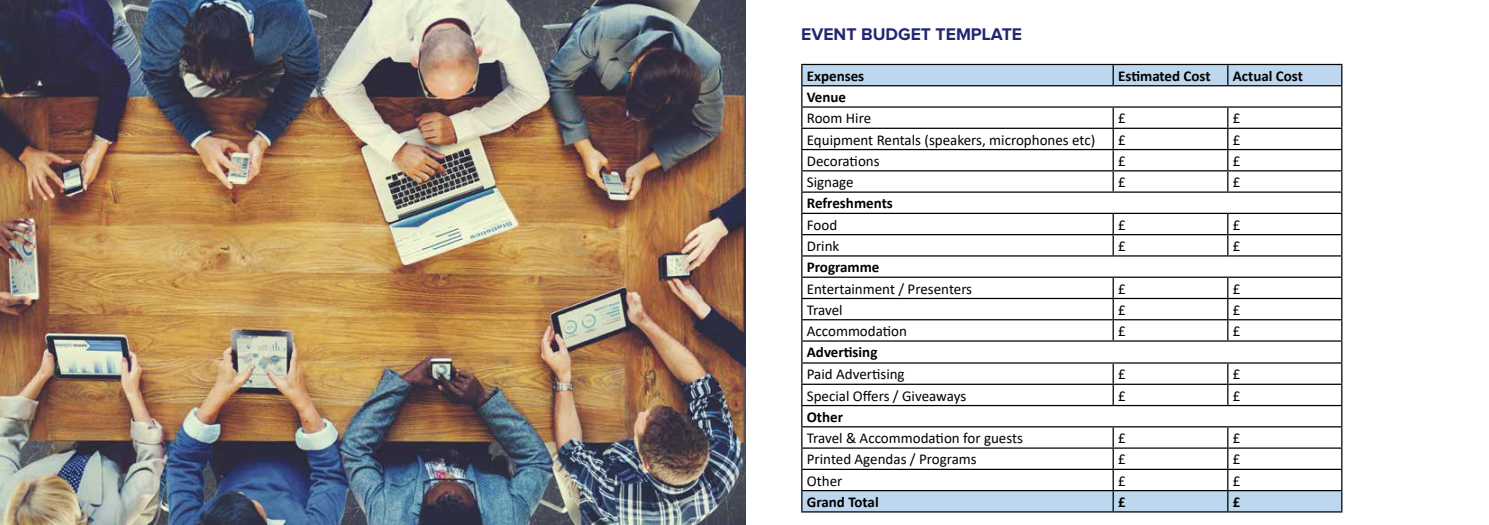
<style>
.page{position:relative;width:1489px;height:525px;background:#fff}
.page>*{position:absolute;margin:0;border:0;box-sizing:border-box;transform-origin:0 0}
.t1{font:700 17.5px "Proxima Nova";color:#242671}
.t2{font:15px "Calibri";color:#000}
.t3{font:700 15px "Calibri";color:#000}
</style>
<div class="page">
<img style="left:0;top:0;width:745px;height:524px">
<hr style="left:1227px;top:64px;width:115px;height:1px;background:#000">
<hr style="left:1340px;top:65px;width:2px;height:20px;background:#000">
<hr style="left:1227px;top:85px;width:115px;height:1px;background:#000">
<hr style="left:1340px;top:86px;width:2px;height:20px;background:#000">
<hr style="left:1227px;top:106px;width:115px;height:2px;background:#000">
<hr style="left:1340px;top:108px;width:2px;height:20px;background:#000">
<hr style="left:1227px;top:128px;width:115px;height:1px;background:#000">
<hr style="left:1340px;top:129px;width:2px;height:20px;background:#000">
<hr style="left:1227px;top:149px;width:115px;height:1px;background:#000">
<hr style="left:1340px;top:150px;width:2px;height:20px;background:#000">
<hr style="left:1227px;top:170px;width:115px;height:1px;background:#000">
<hr style="left:1340px;top:171px;width:2px;height:20px;background:#000">
<hr style="left:1227px;top:191px;width:115px;height:2px;background:#000">
<hr style="left:1340px;top:193px;width:2px;height:20px;background:#000">
<hr style="left:1227px;top:213px;width:115px;height:1px;background:#000">
<hr style="left:1340px;top:214px;width:2px;height:20px;background:#000">
<hr style="left:1227px;top:234px;width:115px;height:1px;background:#000">
<hr style="left:1340px;top:235px;width:2px;height:20px;background:#000">
<hr style="left:1227px;top:255px;width:115px;height:1px;background:#000">
<hr style="left:1340px;top:256px;width:2px;height:20px;background:#000">
<hr style="left:1227px;top:276px;width:115px;height:2px;background:#000">
<hr style="left:1340px;top:278px;width:2px;height:20px;background:#000">
<hr style="left:1227px;top:298px;width:115px;height:1px;background:#000">
<hr style="left:1340px;top:299px;width:2px;height:20px;background:#000">
<hr style="left:1227px;top:319px;width:115px;height:1px;background:#000">
<hr style="left:1340px;top:320px;width:2px;height:20px;background:#000">
<hr style="left:1227px;top:340px;width:115px;height:1px;background:#000">
<hr style="left:1340px;top:341px;width:2px;height:21px;background:#000">
<hr style="left:1227px;top:362px;width:115px;height:1px;background:#000">
<hr style="left:1340px;top:363px;width:2px;height:20px;background:#000">
<hr style="left:1227px;top:383px;width:115px;height:1px;background:#000">
<hr style="left:1340px;top:384px;width:2px;height:20px;background:#000">
<hr style="left:1227px;top:404px;width:115px;height:2px;background:#000">
<hr style="left:1340px;top:406px;width:2px;height:20px;background:#000">
<hr style="left:1227px;top:426px;width:115px;height:1px;background:#000">
<hr style="left:1340px;top:427px;width:2px;height:20px;background:#000">
<hr style="left:1227px;top:447px;width:115px;height:1px;background:#000">
<hr style="left:1340px;top:448px;width:2px;height:20px;background:#000">
<hr style="left:1227px;top:468px;width:115px;height:1px;background:#000">
<hr style="left:1340px;top:469px;width:2px;height:20px;background:#000">
<hr style="left:1227px;top:489px;width:115px;height:2px;background:#000">
<svg style="left:801px;top:64px;width:540px;height:447px"></svg>
<hr style="left:1340px;top:491px;width:2px;height:20px;background:#000">
<hr style="left:801px;top:511px;width:312px;height:1px;background:#000">
<hr style="left:1113px;top:511px;width:114px;height:1px;background:#000">
<hr style="left:1227px;top:511px;width:115px;height:1px;background:#000">
<p class="t1" style="left:801px;top:27px;width:73px">EVENT BUDGET</p>
<p class="t1" style="left:935px;top:27px;width:13px">TEMP</p>
<p class="t1" style="left:981px;top:27px;width:21px">LATE</p>
<p class="t3" style="left:806px;top:65px;width:59px">Expenses</p>
<p class="t3" style="left:1118px;top:65px;width:94px">Estimated Cost</p>
<p class="t3" style="left:1232px;top:65px;width:72px">Actual Cost</p>
<p class="t3" style="left:806px;top:86px;width:41px">Venue</p>
<p class="t2" style="left:806px;top:108px;width:66px">Room Hire</p>
<p class="t2" style="left:1118px;top:108px;width:9px">£</p>
<p class="t2" style="left:1232px;top:108px;width:9px">£</p>
<p class="t2" style="left:806px;top:129px;width:290px">Equipment Rentals (speakers, microphones etc)</p>
<p class="t2" style="left:1118px;top:129px;width:9px">£</p>
<p class="t2" style="left:1232px;top:129px;width:9px">£</p>
<p class="t2" style="left:806px;top:150px;width:74px">Decorations</p>
<p class="t2" style="left:1118px;top:150px;width:9px">£</p>
<p class="t2" style="left:1232px;top:150px;width:9px">£</p>
<p class="t2" style="left:806px;top:172px;width:48px">Signage</p>
<p class="t2" style="left:1118px;top:172px;width:9px">£</p>
<p class="t2" style="left:1232px;top:172px;width:9px">£</p>
<p class="t3" style="left:806px;top:193px;width:88px">Refreshments</p>
<p class="t2" style="left:806px;top:214px;width:32px">Food</p>
<p class="t2" style="left:1118px;top:214px;width:9px">£</p>
<p class="t2" style="left:1232px;top:214px;width:9px">£</p>
<p class="t2" style="left:806px;top:235px;width:34px">Drink</p>
<p class="t2" style="left:1118px;top:235px;width:9px">£</p>
<p class="t2" style="left:1232px;top:235px;width:9px">£</p>
<p class="t3" style="left:806px;top:256px;width:74px">Programme</p>
<p class="t2" style="left:806px;top:278px;width:167px">Entertainment / Presenters</p>
<p class="t2" style="left:1118px;top:278px;width:9px">£</p>
<p class="t2" style="left:1232px;top:278px;width:9px">£</p>
<p class="t2" style="left:806px;top:299px;width:37px">Travel</p>
<p class="t2" style="left:1118px;top:299px;width:9px">£</p>
<p class="t2" style="left:1232px;top:299px;width:9px">£</p>
<p class="t2" style="left:806px;top:320px;width:102px">Accommodation</p>
<p class="t2" style="left:1118px;top:320px;width:9px">£</p>
<p class="t2" style="left:1232px;top:320px;width:9px">£</p>
<p class="t3" style="left:806px;top:341px;width:72px">Advertising</p>
<p class="t2" style="left:806px;top:364px;width:99px">Paid Advertising</p>
<p class="t2" style="left:1118px;top:364px;width:9px">£</p>
<p class="t2" style="left:1232px;top:364px;width:9px">£</p>
<p class="t2" style="left:806px;top:385px;width:161px">Special Offers / Giveaways</p>
<p class="t2" style="left:1118px;top:385px;width:9px">£</p>
<p class="t2" style="left:1232px;top:385px;width:9px">£</p>
<p class="t3" style="left:806px;top:406px;width:38px">Other</p>
<p class="t2" style="left:806px;top:427px;width:218px">Travel &amp; Accommodation for guests</p>
<p class="t2" style="left:1118px;top:427px;width:9px">£</p>
<p class="t2" style="left:1232px;top:427px;width:9px">£</p>
<p class="t2" style="left:806px;top:449px;width:171px">Printed Agendas / Programs</p>
<p class="t2" style="left:1118px;top:449px;width:9px">£</p>
<p class="t2" style="left:1232px;top:449px;width:9px">£</p>
<p class="t2" style="left:806px;top:470px;width:37px">Other</p>
<p class="t2" style="left:1118px;top:470px;width:9px">£</p>
<p class="t2" style="left:1232px;top:470px;width:9px">£</p>
<p class="t3" style="left:806px;top:491px;width:73px">Grand Total</p>
<p class="t3" style="left:1118px;top:491px;width:9px">£</p>
<p class="t3" style="left:1232px;top:491px;width:9px">£</p>
</div>
